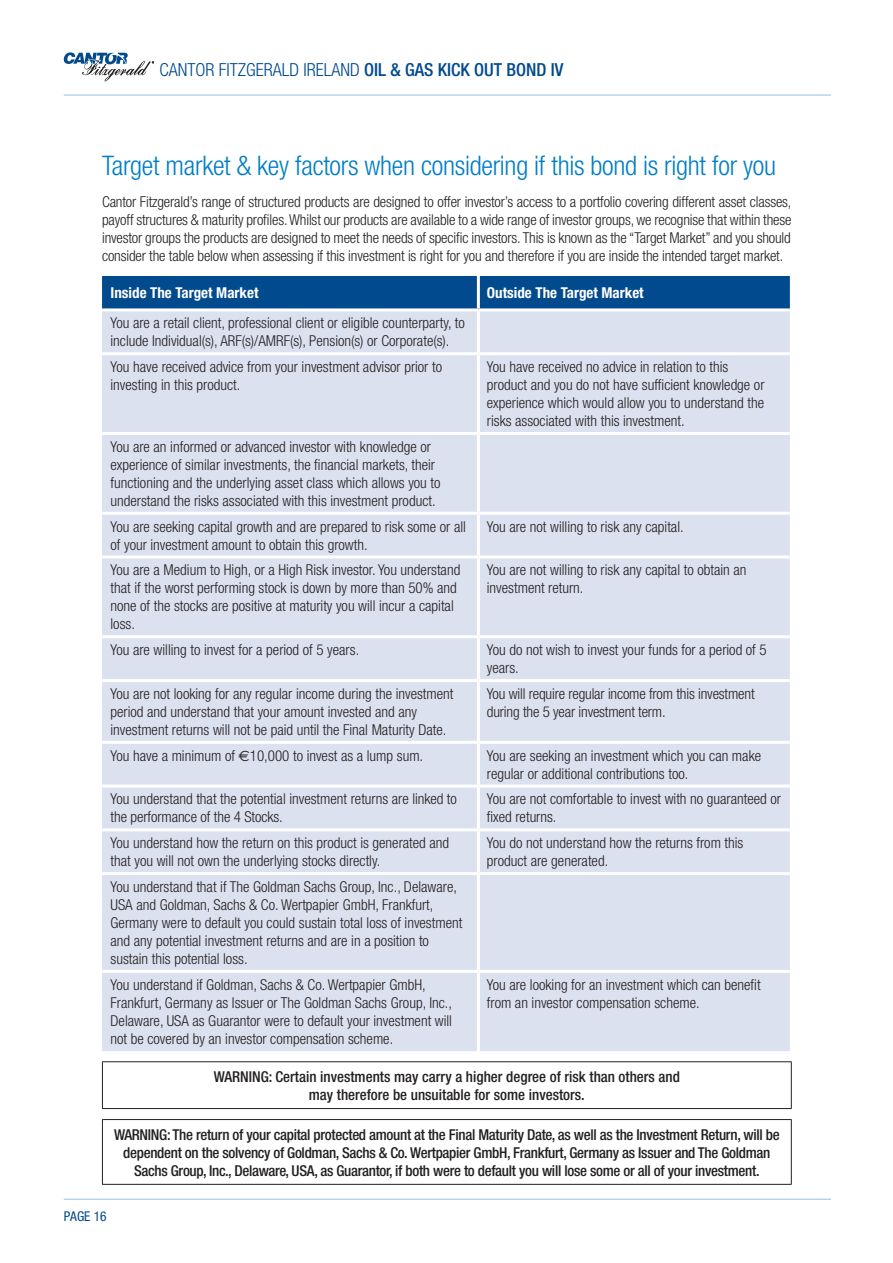
<style>
.page{position:relative;width:893px;height:1263px;background:#fff}
.page>*{position:absolute;margin:0;border:0;box-sizing:border-box;transform-origin:0 0}
.t1{font:300 condensed 27px "Helvetica Neue";letter-spacing:-.01em;color:#007ec5}
.t2{font:300 condensed 18px "Helvetica Neue";color:#004a8d}
.t3{font:300 condensed 15px/18px "Helvetica Neue";color:#231f20}
.t4{font:500 condensed 15px/18px "Helvetica Neue";letter-spacing:-.02em;color:#231f20;text-align:center}
.t5{font:500 condensed 15px/18px "Helvetica Neue";color:#231f20;text-align:center}
.t6{font:700 condensed 15px "Helvetica Neue";color:#fff}
.t7{font:condensed 13.5px "Helvetica Neue";color:#004a8d}
.s1{font-weight:500}
.s2{font-family:"Euro Sans";font-weight:400;font-stretch:normal}
</style>
<div class="page">
<svg style="left:64px;top:52px;width:90px;height:29px"></svg>
<hr style="left:64px;top:95px;width:767px;height:1px;background:#97bfe6">
<hr style="left:64px;top:1199px;width:767px;height:1px;background:#97bfe6">
<div style="left:102px;top:276px;width:688px;height:32px;background:#004a8d"></div>
<div style="left:102px;top:311px;width:688px;height:740px;background:#dce1ef"></div>
<hr style="left:477px;top:276px;width:3px;height:32px;background:#fff">
<hr style="left:477px;top:311px;width:3px;height:41px;background:#fff">
<hr style="left:102px;top:352px;width:376px;height:3px;background:#fff">
<hr style="left:478px;top:352px;width:312px;height:3px;background:#fff">
<hr style="left:477px;top:355px;width:3px;height:77px;background:#fff">
<hr style="left:102px;top:432px;width:376px;height:3px;background:#fff">
<hr style="left:478px;top:432px;width:312px;height:3px;background:#fff">
<hr style="left:477px;top:435px;width:3px;height:77px;background:#fff">
<hr style="left:102px;top:512px;width:376px;height:3px;background:#fff">
<hr style="left:478px;top:512px;width:312px;height:3px;background:#fff">
<hr style="left:477px;top:515px;width:3px;height:40px;background:#fff">
<hr style="left:102px;top:555px;width:376px;height:3px;background:#fff">
<hr style="left:478px;top:555px;width:312px;height:3px;background:#fff">
<hr style="left:477px;top:558px;width:3px;height:77px;background:#fff">
<hr style="left:102px;top:635px;width:376px;height:3px;background:#fff">
<hr style="left:478px;top:635px;width:312px;height:3px;background:#fff">
<hr style="left:477px;top:638px;width:3px;height:41px;background:#fff">
<hr style="left:102px;top:679px;width:376px;height:3px;background:#fff">
<hr style="left:478px;top:679px;width:312px;height:3px;background:#fff">
<hr style="left:477px;top:682px;width:3px;height:59px;background:#fff">
<hr style="left:102px;top:741px;width:376px;height:3px;background:#fff">
<hr style="left:478px;top:741px;width:312px;height:3px;background:#fff">
<hr style="left:477px;top:744px;width:3px;height:40px;background:#fff">
<hr style="left:102px;top:784px;width:376px;height:3px;background:#fff">
<hr style="left:478px;top:784px;width:312px;height:3px;background:#fff">
<hr style="left:477px;top:787px;width:3px;height:41px;background:#fff">
<hr style="left:102px;top:828px;width:376px;height:3px;background:#fff">
<hr style="left:478px;top:828px;width:312px;height:3px;background:#fff">
<hr style="left:477px;top:831px;width:3px;height:41px;background:#fff">
<hr style="left:102px;top:872px;width:376px;height:3px;background:#fff">
<hr style="left:478px;top:872px;width:312px;height:3px;background:#fff">
<hr style="left:477px;top:875px;width:3px;height:95px;background:#fff">
<hr style="left:102px;top:970px;width:376px;height:3px;background:#fff">
<hr style="left:478px;top:970px;width:312px;height:3px;background:#fff">
<hr style="left:477px;top:973px;width:3px;height:78px;background:#fff">
<hr style="left:102px;top:1061px;width:690px;height:1px;background:#231f20">
<hr style="left:102px;top:1062px;width:1px;height:46px;background:#231f20">
<hr style="left:791px;top:1062px;width:1px;height:46px;background:#231f20">
<hr style="left:102px;top:1108px;width:690px;height:1px;background:#231f20">
<hr style="left:102px;top:1119px;width:690px;height:1px;background:#231f20">
<hr style="left:102px;top:1120px;width:1px;height:64px;background:#231f20">
<hr style="left:791px;top:1120px;width:1px;height:64px;background:#231f20">
<hr style="left:102px;top:1184px;width:690px;height:1px;background:#231f20">
<p class="t2" style="left:159px;top:59px;width:405px">CANTOR FITZGERALD IRELAND <span class="s1">OIL &amp; GAS KICK OUT BOND IV</span></p>
<h1 class="t1" style="left:102px;top:150px;width:675px">Target market &amp; key factors when considering if this bond is right for you</h1>
<p class="t3" style="left:102px;top:193px;width:691px;text-align:justify">Cantor Fitzgerald’s range of structured products are designed to offer investor’s access to a portfolio covering different asset classes, payoff structures &amp; maturity profiles. Whilst our products are available to a wide range of investor groups, we recognise that within these investor groups the products are designed to meet the needs of specific investors. This is known as the “Target Market” and you should consider the table below when assessing if this investment is right for you and therefore if you are inside the intended target market.</p>
<p class="t6" style="left:111px;top:284px;width:149px">Inside The Target Market</p>
<p class="t6" style="left:487px;top:284px;width:158px">Outside The Target Market</p>
<p class="t3" style="left:111px;top:314px;width:356px">You are a retail client, professional client or eligible counterparty, to include Individual(s), ARF(s)/AMRF(s), Pension(s) or Corporate(s).</p>
<p class="t3" style="left:111px;top:358px;width:333px">You have received advice from your investment advisor prior to investing in this product.</p>
<p class="t3" style="left:487px;top:358px;width:279px">You have received no advice in relation to this product and you do not have sufficient knowledge or experience which would allow you to understand the risks associated with this investment.</p>
<p class="t3" style="left:111px;top:437px;width:331px">You are an informed or advanced investor with knowledge or experience of similar investments, the financial markets, their functioning and the underlying asset class which allows you to understand the risks associated with this investment product.</p>
<p class="t3" style="left:111px;top:517px;width:357px">You are seeking capital growth and are prepared to risk some or all of your investment amount to obtain this growth.</p>
<p class="t3" style="left:487px;top:517px;width:198px">You are not willing to risk any capital.</p>
<p class="t3" style="left:111px;top:561px;width:351px">You are a Medium to High, or a High Risk investor. You understand that if the worst performing stock is down by more than 50% and none of the stocks are positive at maturity you will incur a capital loss.</p>
<p class="t3" style="left:487px;top:561px;width:261px">You are not willing to risk any capital to obtain an investment return.</p>
<p class="t3" style="left:111px;top:641px;width:250px">You are willing to invest for a period of 5 years.</p>
<p class="t3" style="left:487px;top:641px;width:281px">You do not wish to invest your funds for a period of 5 years.</p>
<p class="t3" style="left:111px;top:684px;width:344px">You are not looking for any regular income during the investment period and understand that your amount invested and any investment returns will not be paid until the Final Maturity Date.</p>
<p class="t3" style="left:487px;top:684px;width:269px">You will require regular income from this investment during the 5 year investment term.</p>
<p class="t3" style="left:111px;top:746px;width:314px">You have a minimum of <span class="s2">€</span>10,000 to invest as a lump sum.</p>
<p class="t3" style="left:487px;top:746px;width:276px">You are seeking an investment which you can make regular or additional contributions too.</p>
<p class="t3" style="left:111px;top:790px;width:348px">You understand that the potential investment returns are linked to the performance of the 4 Stocks.</p>
<p class="t3" style="left:487px;top:790px;width:296px">You are not comfortable to invest with no guaranteed or fixed returns.</p>
<p class="t3" style="left:111px;top:834px;width:340px">You understand how the return on this product is generated and that you will not own the underlying stocks directly.</p>
<p class="t3" style="left:487px;top:834px;width:258px">You do not understand how the returns from this product are generated.</p>
<p class="t3" style="left:111px;top:877px;width:353px">You understand that if The Goldman Sachs Group, Inc., Delaware, USA and Goldman, Sachs &amp; Co. Wertpapier GmbH, Frankfurt, Germany were to default you could sustain total loss of investment and any potential investment returns and are in a position to sustain this potential loss.</p>
<p class="t3" style="left:111px;top:975px;width:343px">You understand if Goldman, Sachs &amp; Co. Wertpapier GmbH, Frankfurt, Germany as Issuer or The Goldman Sachs Group, Inc., Delaware, USA as Guarantor were to default your investment will not be covered by an investor compensation scheme.</p>
<p class="t3" style="left:487px;top:975px;width:275px">You are looking for an investment which can benefit from an investor compensation scheme.</p>
<p class="t5" style="left:214px;top:1067px;width:468px">WARNING: Certain investments may carry a higher degree of risk than others and may therefore be unsuitable for some investors.</p>
<p class="t4" style="left:114px;top:1125px;width:667px">WARNING: The return of your capital protected amount at the Final Maturity Date, as well as the Investment Return, will be dependent on the solvency of Goldman, Sachs &amp; Co. Wertpapier GmbH, Frankfurt, Germany as Issuer and The Goldman<br>Sachs Group, Inc., Delaware, USA, as Guarantor, if both were to default you will lose some or all of your investment.</p>
<p class="t7" style="left:64px;top:1208px;width:44px">PAGE 16</p>
</div>
